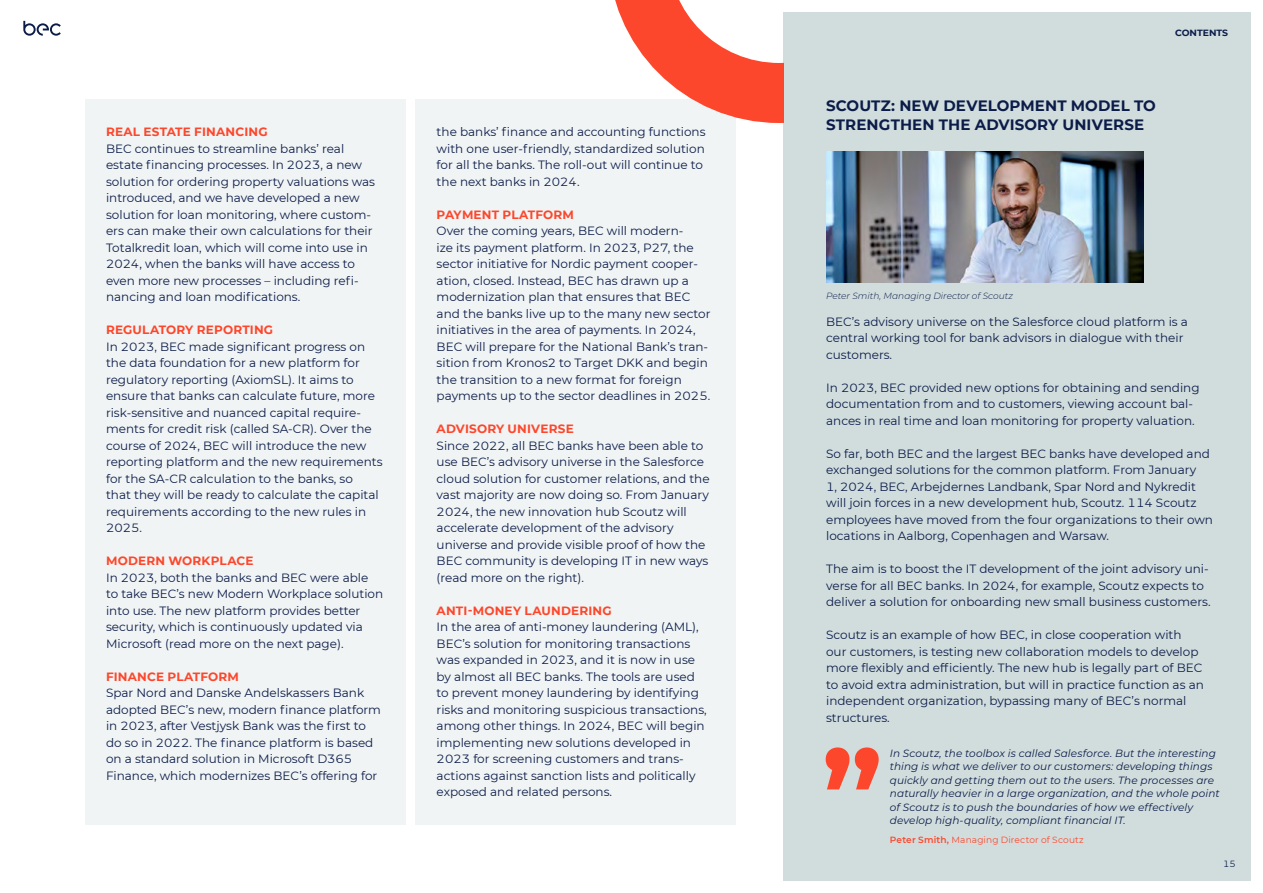
<style>
.page{position:relative;width:1263px;height:893px;background:#fff}
.page>*{position:absolute;margin:0;border:0;box-sizing:border-box;transform-origin:0 0}
.t1{font:700 123.45px "BEC Montserrat";color:#fd472c}
.t2{font:700 15px/18.9px "BEC Montserrat";letter-spacing:.005em;color:#0c1c49}
.t3{font:12px/16.5px "BEC Montserrat";color:#0c1c49}
.t4{font:700 12px "BEC Montserrat";letter-spacing:.015em;color:#fd472c}
.t5{font:italic 10.5px/13.5px "Montserrat";letter-spacing:.01em;color:#0c1c49}
.t6{font:9px "BEC Montserrat";letter-spacing:.015em;color:#fd472c}
.t7{font:italic 300 9px "Montserrat";color:#0c1c49}
.t8{font:700 9px "BEC Montserrat";color:#0c1c49}
.t9{font:9px "BEC Montserrat";color:#0c1c49}
.s1{font-weight:600}
</style>
<div class="page">
<div style="left:783px;top:12px;width:467px;height:869px;background:#d1dddd"></div>
<div style="left:85px;top:100px;width:320px;height:725px;background:#f0f4f4"></div>
<div style="left:416px;top:100px;width:320px;height:725px;background:#f0f4f4"></div>
<svg style="left:608px;top:0;width:175px;height:123px"></svg>
<img style="left:826px;top:151px;width:318px;height:131px">
<svg style="left:23px;top:21px;width:38px;height:15px"></svg>
<p class="t4" style="left:106px;top:123px;width:163px">REAL ESTATE FINANCING</p>
<p class="t3" style="left:106px;top:140px;width:270px">BEC continues to streamline banks’ real estate financing processes. In 2023, a new solution for ordering property valuations was introduced, and we have developed a new solution for loan monitoring, where custom&shy;ers can make their own calculations for their Totalkredit loan, which will come into use in 2024, when the banks will have access to even more new processes – including refi&shy;nancing and loan modifications.</p>
<p class="t4" style="left:106px;top:321px;width:169px">REGULATORY REPORTING</p>
<p class="t3" style="left:106px;top:338px;width:278px">In 2023, BEC made significant progress on the data foundation for a new platform for regulatory reporting (AxiomSL). It aims to ensure that banks can calculate future, more risk-sensitive and nuanced capital require&shy;ments for credit risk (called SA-CR). Over the course of 2024, BEC will introduce the new reporting platform and the new requirements for the SA-CR calculation to the banks, so<br>that they will be ready to calculate the capital requirements according to the new rules in 2025.</p>
<p class="t4" style="left:106px;top:552px;width:149px">MODERN WORKPLACE</p>
<p class="t3" style="left:106px;top:569px;width:279px">In 2023, both the banks and BEC were able to take BEC’s new Modern Workplace solution into use. The new platform provides better security, which is continuously updated via Microsoft (read more on the next page).</p>
<p class="t4" style="left:106px;top:668px;width:134px">FINANCE PLATFORM</p>
<p class="t3" style="left:106px;top:684px;width:276px">Spar Nord and Danske Andelskassers Bank adopted BEC’s new, modern finance platform in 2023, after Vestjysk Bank was the first to do so in 2022. The finance platform is based on a standard solution in Microsoft D365<br>Finance, which modernizes BEC’s offering for</p>
<p class="t3" style="left:437px;top:123px;width:270px">the banks’ finance and accounting functions with one user-friendly, standardized solution for all the banks. The roll-out will continue to the next banks in 2024.</p>
<p class="t4" style="left:437px;top:206px;width:139px">PAYMENT PLATFORM</p>
<p class="t3" style="left:437px;top:222px;width:275px">Over the coming years, BEC will modern-<br>ize its payment platform. In 2023, P27, the sector initiative for Nordic payment cooper&shy;ation, closed. Instead, BEC has drawn up a modernization plan that ensures that BEC and the banks live up to the many new sector initiatives in the area of payments. In 2024, BEC will prepare for the National Bank’s tran&shy;sition from Kronos2 to Target DKK and begin the transition to a new format for foreign payments up to the sector deadlines in 2025.</p>
<p class="t4" style="left:437px;top:420px;width:139px">ADVISORY UNIVERSE</p>
<p class="t3" style="left:437px;top:437px;width:274px">Since 2022, all BEC banks have been able to use BEC’s advisory universe in the Salesforce cloud solution for customer relations, and the vast majority are now doing so. From January 2024, the new innovation hub Scoutz will accelerate development of the advisory universe and provide visible proof of how the BEC community is developing IT in new ways (read more on the right).</p>
<p class="t4" style="left:437px;top:602px;width:177px">ANTI-MONEY LAUNDERING</p>
<p class="t3" style="left:437px;top:618px;width:272px">In the area of anti-money laundering (AML), BEC’s solution for monitoring transactions was expanded in 2023, and it is now in use by almost all BEC banks. The tools are used to prevent money laundering by identifying risks and monitoring suspicious transactions, among other things. In 2024, BEC will begin implementing new solutions developed in 2023 for screening customers and trans&shy;actions against sanction lists and politically exposed and related persons.</p>
<p class="t8" style="left:1175px;top:26px;width:55px">CONTENTS</p>
<p class="t2" style="left:826px;top:96px;width:331px">SCOUTZ: NEW DEVELOPMENT MODEL TO<br>STRENGTHEN THE ADVISORY UNIVERSE</p>
<p class="t7" style="left:826px;top:290px;width:188px">Peter Smith, Managing Director of Scoutz</p>
<p class="t3" style="left:826px;top:313px;width:363px">BEC’s advisory universe on the Salesforce cloud platform is a central working tool for bank advisors in dialogue with their customers.</p>
<p class="t3" style="left:826px;top:379px;width:375px">In 2023, BEC provided new options for obtaining and sending documentation from and to customers, viewing account bal&shy;ances in real time and loan monitoring for property valuation.</p>
<p class="t3" style="left:826px;top:445px;width:388px">So far, both BEC and the largest BEC banks have developed and exchanged solutions for the common platform. From January<br>1, 2024, BEC, Arbejdernes Landbank, Spar Nord and Nykredit will join forces in a new development hub, Scoutz. 114 Scoutz employees have moved from the four organizations to their own locations in Aalborg, Copenhagen and Warsaw.</p>
<p class="t3" style="left:826px;top:560px;width:386px">The aim is to boost the IT development of the joint advisory uni&shy;verse for all BEC banks. In 2024, for example, Scoutz expects to deliver a solution for onboarding new small business customers.</p>
<p class="t3" style="left:826px;top:626px;width:379px">Scoutz is an example of how BEC, in close cooperation with our customers, is testing new collaboration models to develop more flexibly and efficiently. The new hub is legally part of BEC to avoid extra administration, but will in practice function as an independent organization, bypassing many of BEC’s normal structures.</p>
<p class="t5" style="left:890px;top:746px;width:331px">In Scoutz, the toolbox is called Salesforce. But the interesting thing is what we deliver to our customers: developing things quickly and getting them out to the users. The processes are naturally heavier in a large organization, and the whole point of Scoutz is to push the boundaries of how we effectively develop high-quality, compliant financial IT.</p>
<p class="t6" style="left:890px;top:834px;width:195px"><span class="s1">Peter Smith,</span> Managing Director of Scoutz</p>
<h1 class="t1" style="left:821px;top:707px;width:63px">”</h1>
<p class="t9" style="left:1223px;top:857px;width:14px">15</p>
</div>
